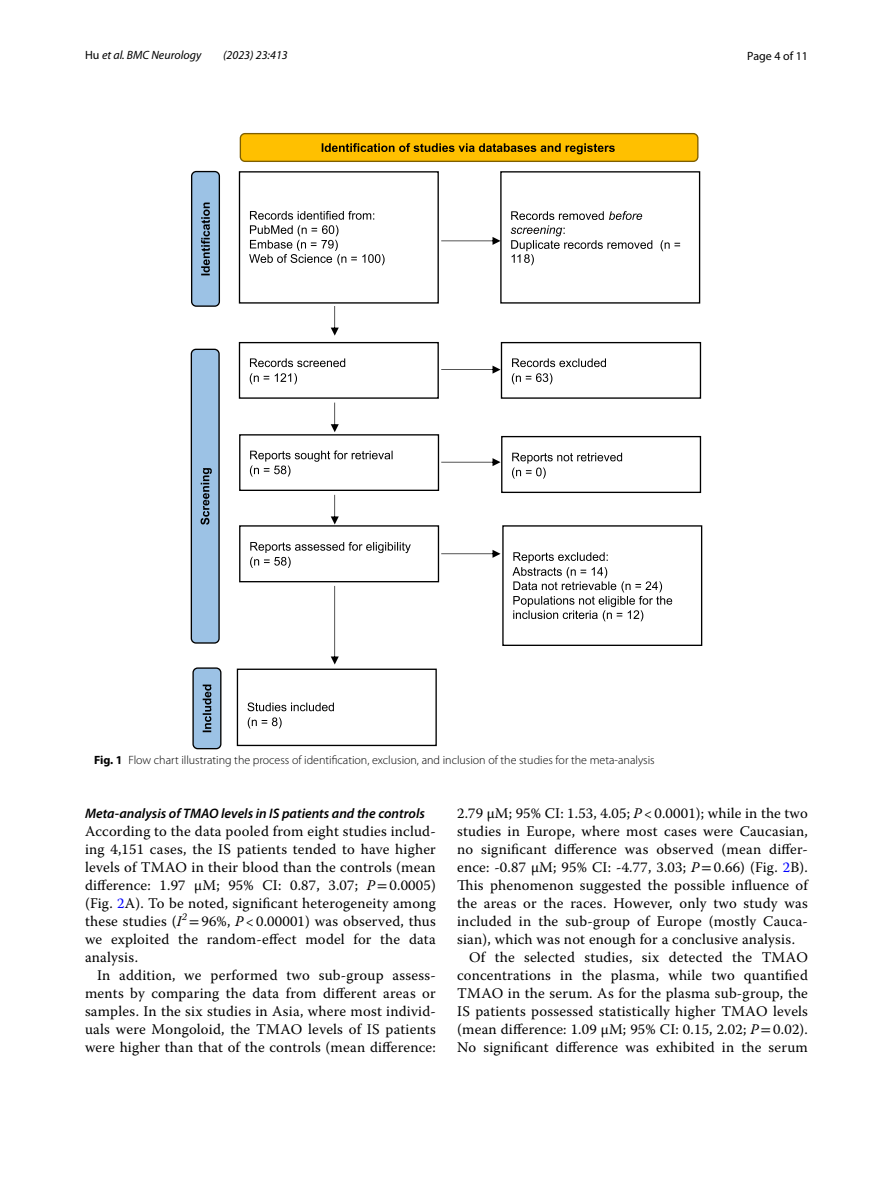
<style>
.page{position:relative;width:893px;height:1187px;background:#fff}
.page>*{position:absolute;margin:0;border:0;box-sizing:border-box;transform-origin:0 0}
.t1{font:14.7px/18px "Warnock Pro";letter-spacing:.015em;color:#000;text-align:justify}
.t2{font:italic 600 13.8px "Myriad Pro";color:#000}
.t3{font:300 12px "Myriad Pro";color:#000}
.t4{font:italic 12px "Myriad Pro";color:#000}
.t5{font:12px "Myriad Pro";color:#000}
.s1{font-style:normal}
.s2{font-weight:700}
.s3{font-style:italic}
.s4{font-family:"STIX"}
.s5{color:#00f}
</style>
<div class="page">
<div style="left:239px;top:171px;width:200px;height:132px;border:1px solid #000"></div>
<svg style="left:249px;top:211px;width:136px;height:54px"></svg>
<div style="left:500px;top:171px;width:200px;height:132px;border:1px solid #000"></div>
<svg style="left:511px;top:211px;width:169px;height:54px"></svg>
<div style="left:239px;top:342px;width:200px;height:57px;border:1px solid #000"></div>
<svg style="left:250px;top:358px;width:95px;height:9px"></svg>
<svg style="left:250px;top:373px;width:19px;height:11px"></svg>
<svg style="left:275px;top:373px;width:22px;height:11px"></svg>
<div style="left:501px;top:342px;width:200px;height:57px;border:1px solid #000"></div>
<svg style="left:512px;top:358px;width:94px;height:9px"></svg>
<svg style="left:512px;top:373px;width:40px;height:11px"></svg>
<div style="left:239px;top:434px;width:200px;height:57px;border:1px solid #000"></div>
<svg style="left:250px;top:450px;width:143px;height:26px"></svg>
<div style="left:501px;top:436px;width:200px;height:57px;border:1px solid #000"></div>
<svg style="left:512px;top:452px;width:110px;height:26px"></svg>
<div style="left:239px;top:525px;width:200px;height:57px;border:1px solid #000"></div>
<svg style="left:250px;top:542px;width:161px;height:26px"></svg>
<div style="left:502px;top:525px;width:200px;height:121px;border:1px solid #000"></div>
<svg style="left:512px;top:552px;width:160px;height:69px"></svg>
<div style="left:237px;top:668px;width:200px;height:78px;border:1px solid #000"></div>
<svg style="left:248px;top:702px;width:86px;height:9px"></svg>
<svg style="left:248px;top:717px;width:34px;height:11px"></svg>
<svg style="left:441px;top:237px;width:60px;height:8px"></svg>
<svg style="left:441px;top:365px;width:60px;height:8px"></svg>
<svg style="left:441px;top:458px;width:60px;height:8px"></svg>
<svg style="left:441px;top:549px;width:60px;height:8px"></svg>
<div style="left:240px;top:134px;width:458px;height:27px;background:#ffc000;border-radius:5px"></div>
<div style="left:240px;top:133px;width:458px;height:29px;border:1px solid #7f5f00;border-radius:5px"></div>
<svg style="left:322px;top:143px;width:293px;height:11px"></svg>
<div style="left:192px;top:171px;width:27px;height:135px;background:#9cc2e5;border-radius:5px"></div>
<div style="left:191px;top:171px;width:29px;height:136px;border:1px solid #000;border-radius:5px"></div>
<svg style="left:201px;top:202px;width:9px;height:73px"></svg>
<div style="left:191px;top:349px;width:28px;height:294px;background:#9cc2e5;border-radius:5px"></div>
<div style="left:191px;top:348px;width:29px;height:295px;border:1px solid #000;border-radius:5px"></div>
<svg style="left:201px;top:468px;width:11px;height:56px"></svg>
<div style="left:193px;top:668px;width:28px;height:80px;background:#9cc2e5;border-radius:5px"></div>
<div style="left:192px;top:667px;width:29px;height:82px;border:1px solid #000;border-radius:5px"></div>
<svg style="left:203px;top:684px;width:8px;height:48px"></svg>
<svg style="left:331px;top:306px;width:8px;height:29px"></svg>
<svg style="left:331px;top:402px;width:8px;height:30px"></svg>
<svg style="left:331px;top:495px;width:8px;height:29px"></svg>
<svg style="left:331px;top:586px;width:8px;height:78px"></svg>
<p class="t4" style="left:85px;top:48px;width:118px"><span class="s1">Hu</span> et al. BMC Neurology</p>
<p class="t4" style="left:223px;top:48px;width:66px">(2023) 23:413</p>
<p class="t5" style="left:747px;top:48px;width:62px">Page 4 of 11</p>
<p class="t3" style="left:94px;top:753px;width:562px"><span class="s2">Fig. 1</span> Flow chart illustrating the process of identification, exclusion, and inclusion of the studies for the meta-analysis</p>
<p class="t2" style="left:85px;top:804px;width:341px">Meta‑analysis of TMAO levels in IS patients and the controls</p>
<p class="t1" style="left:85px;top:821px;width:352px">According to the data pooled from eight studies includ&shy;ing 4,151 cases, the IS patients tended to have higher levels of TMAO in their blood than the controls (mean difference: 1.97 μM; 95% CI: 0.87, 3.07; <span class="s3">P</span><span class="s4">=</span>0.0005) (Fig. <span class="s5">2</span>A). To be noted, significant heterogeneity among these studies (<span class="s3">I</span><sup>2</sup> <span class="s4">=</span>96%, <span class="s3">P</span> &lt; 0.00001) was observed, thus we exploited the random-effect model for the data analysis.</p>
<p class="t1" style="left:85px;top:965px;width:352px;text-indent:12px">In addition, we performed two sub-group assess&shy;ments by comparing the data from different areas or samples. In the six studies in Asia, where most individ&shy;uals were Mongoloid, the TMAO levels of IS patients were higher than that of the controls (mean difference:</p>
<p class="t1" style="left:457px;top:803px;width:352px">2.79 μM; 95% CI: 1.53, 4.05; <span class="s3">P</span> &lt; 0.0001); while in the two</p>
<p class="t1" style="left:457px;top:821px;width:352px">studies in Europe, where most cases were Caucasian,</p>
<p class="t1" style="left:457px;top:839px;width:352px">no significant difference was observed (mean differ-</p>
<p class="t1" style="left:457px;top:857px;width:352px">ence: -0.87 μM; 95% CI: -4.77, 3.03; <span class="s3">P</span><span class="s4">=</span>0.66) (Fig. <span class="s5">2</span>B).</p>
<p class="t1" style="left:457px;top:875px;width:352px">This phenomenon suggested the possible influence of</p>
<p class="t1" style="left:457px;top:893px;width:352px">the areas or the races. However, only two study was</p>
<p class="t1" style="left:457px;top:911px;width:352px">included in the sub-group of Europe (mostly Cauca-</p>
<p class="t1" style="left:457px;top:929px;width:339px">sian), which was not enough for a conclusive analysis.</p>
<p class="t1" style="left:469px;top:947px;width:340px">Of the selected studies, six detected the TMAO</p>
<p class="t1" style="left:457px;top:965px;width:352px">concentrations in the plasma, while two quantified</p>
<p class="t1" style="left:457px;top:983px;width:352px">TMAO in the serum. As for the plasma sub-group, the</p>
<p class="t1" style="left:457px;top:1001px;width:352px">IS patients possessed statistically higher TMAO levels</p>
<p class="t1" style="left:457px;top:1019px;width:352px">(mean difference: 1.09 μM; 95% CI: 0.15, 2.02; <span class="s3">P</span><span class="s4">=</span>0.02).</p>
<p class="t1" style="left:457px;top:1037px;width:352px">No significant difference was exhibited in the serum</p>
</div>
